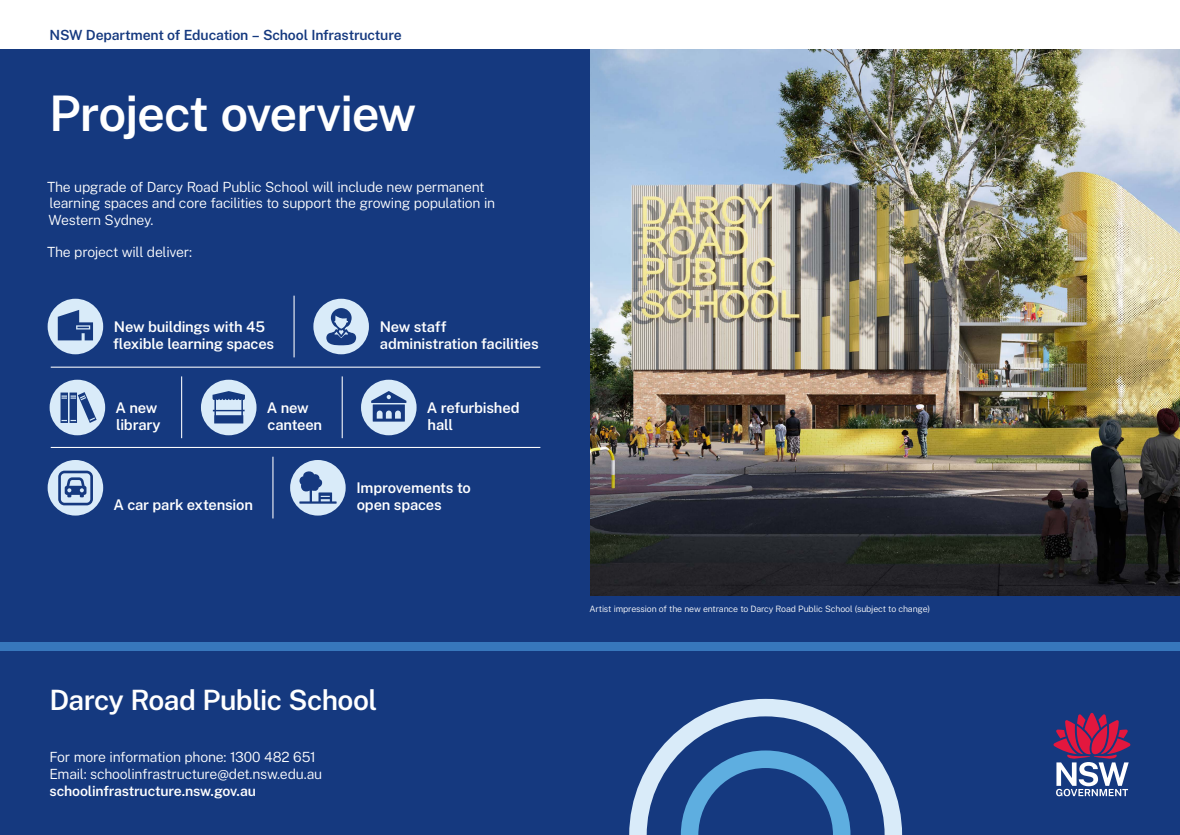
<style>
.page{position:relative;width:1180px;height:835px;background:#fff}
.page>*{position:absolute;margin:0;border:0;box-sizing:border-box;transform-origin:0 0}
.Heading_1_white{font:600 49px "Public Sans";letter-spacing:-.025em;color:#fff}
.t1{font:600 28px "Public Sans";letter-spacing:-.02em;color:#fff}
.Icons{font:600 14.7px/16.8px "Public Sans";letter-spacing:-.015em;color:#fff}
.Body_40_48_white{font:300 14px/16.8px "Public Sans";letter-spacing:-.02em;color:#fff}
.t2{font:600 14px "Public Sans";letter-spacing:-.015em;color:#15397f}
.t3{font:600 14px "Public Sans";letter-spacing:-.015em;color:#fff}
.Caption_white{font:300 8.75px "Public Sans";letter-spacing:-.015em;color:#fff}
</style>
<div class="page">
<div style="left:0;top:50px;width:1180px;height:784px;background:#15397f"></div>
<svg style="left:1053px;top:712px;width:77px;height:84px"></svg>
<div style="left:0;top:641px;width:1180px;height:9px;background:#3777bc"></div>
<svg style="left:629px;top:698px;width:273px;height:136px"></svg>
<img style="left:590px;top:50px;width:590px;height:545px">
<hr style="left:51px;top:366px;width:489px;height:1px;background:#fff">
<hr style="left:181px;top:376px;width:1px;height:62px;background:#fff">
<hr style="left:51px;top:447px;width:489px;height:1px;background:#fff">
<hr style="left:272px;top:456px;width:1px;height:62px;background:#fff">
<div style="left:48px;top:299px;width:55px;height:55px;background:#d9ebf9;border-radius:50%"></div>
<svg style="left:58px;top:310px;width:35px;height:30px"></svg>
<div style="left:361px;top:379px;width:55px;height:56px;background:#d9ebf9;border-radius:50%"></div>
<svg style="left:371px;top:391px;width:35px;height:30px"></svg>
<div style="left:50px;top:379px;width:55px;height:56px;background:#d9ebf9;border-radius:50%"></div>
<svg style="left:61px;top:392px;width:36px;height:31px"></svg>
<hr style="left:293px;top:295px;width:2px;height:62px;background:#fff">
<div style="left:313px;top:299px;width:56px;height:55px;background:#d9ebf9;border-radius:50%"></div>
<svg style="left:326px;top:308px;width:30px;height:37px"></svg>
<div style="left:201px;top:379px;width:55px;height:56px;background:#d9ebf9;border-radius:50%"></div>
<svg style="left:212px;top:391px;width:33px;height:32px"></svg>
<hr style="left:342px;top:376px;width:1px;height:62px;background:#fff">
<div style="left:48px;top:460px;width:55px;height:55px;background:#d9ebf9;border-radius:50%"></div>
<svg style="left:58px;top:470px;width:35px;height:35px"></svg>
<div style="left:290px;top:460px;width:56px;height:55px;background:#d9ebf9;border-radius:50%"></div>
<svg style="left:299px;top:471px;width:38px;height:32px"></svg>
<p class="t2" style="left:50px;top:26px;width:354px">NSW Department of Education – School Infrastructure</p>
<p class="Heading_1_white" style="left:49px;top:81px;width:368px">Project overview</p>
<p class="Body_40_48_white" style="left:47px;top:178px;width:449px">The upgrade of Darcy Road Public School will include new permanent learning spaces and core facilities to support the growing population in<br>Western Sydney.</p>
<p class="Body_40_48_white" style="left:47px;top:243px;width:147px">The project will deliver:</p>
<p class="Icons" style="left:113px;top:318px;width:162px">New buildings with 45 flexible learning spaces</p>
<p class="Icons" style="left:380px;top:318px;width:160px">New staff administration facilities</p>
<p class="Icons" style="left:115px;top:399px;width:47px">A new library</p>
<p class="Icons" style="left:267px;top:399px;width:57px">A new canteen</p>
<p class="Icons" style="left:427px;top:399px;width:94px">A refurbished hall</p>
<p class="Icons" style="left:113px;top:496px;width:141px">A car park extension</p>
<p class="Icons" style="left:356px;top:479px;width:116px">Improvements to open spaces</p>
<h2 class="t1" style="left:49px;top:681px;width:329px">Darcy Road Public School</h2>
<p class="Body_40_48_white" style="left:49px;top:748px;width:274px">For more information phone: 1300 482 651<br>Email: schoolinfrastructure@det.nsw.edu.au</p>
<p class="t3" style="left:50px;top:781px;width:208px">schoolinfrastructure.nsw.gov.au</p>
<p class="Caption_white" style="left:589px;top:603px;width:342px">Artist impression of the new entrance to Darcy Road Public School (subject to change)</p>
</div>
